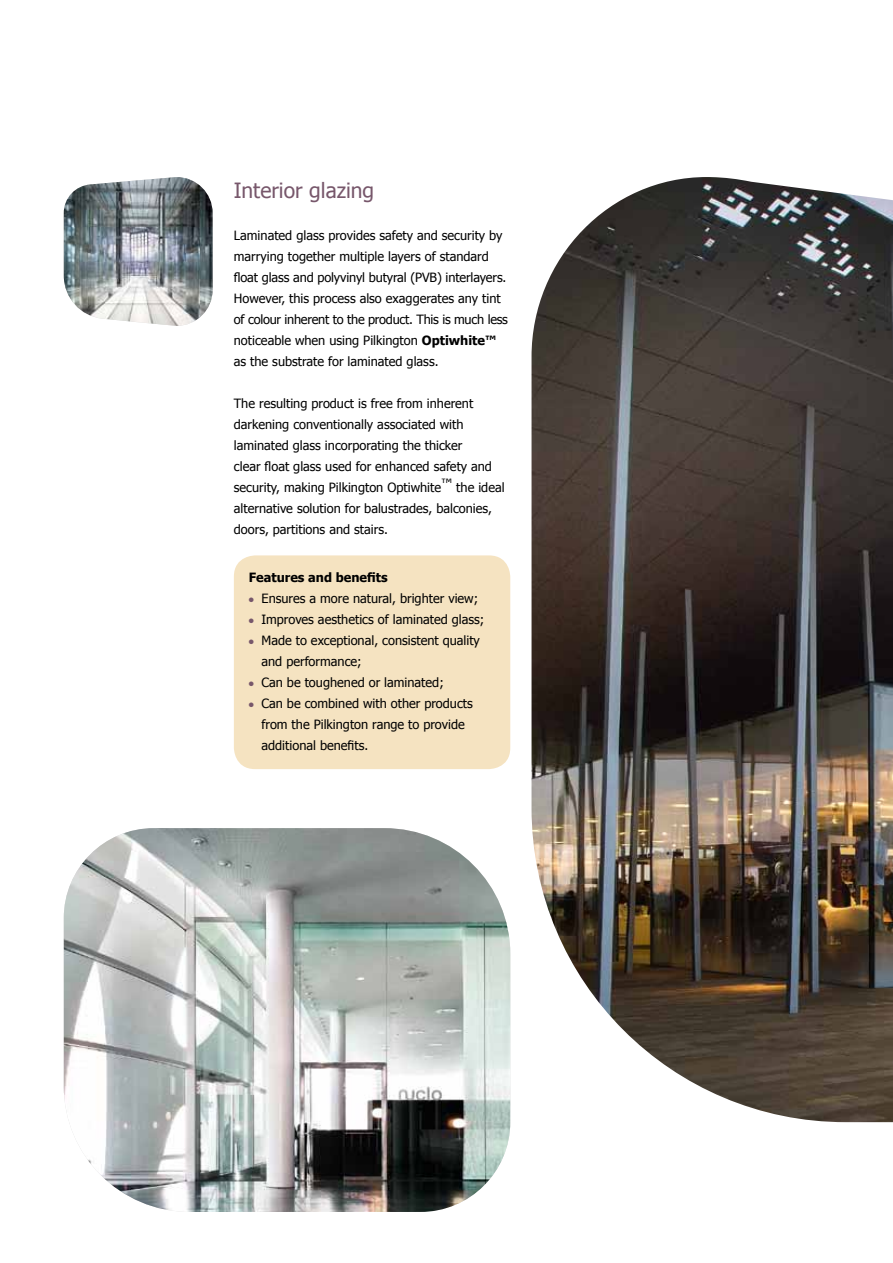
<style>
.page{position:relative;width:893px;height:1263px;background:#fff}
.page>*{position:absolute;margin:0;border:0;box-sizing:border-box;transform-origin:0 0}
.t1{font:21px "Tahoma";color:#77576b}
.t2{font:12.75px/21px "Tahoma";color:#000}
.t3{font:700 12.75px "Tahoma";color:#000}
.s1{font-weight:700}
.s2{color:#77576b}
</style>
<div class="page">
<div style="left:234px;top:555px;width:276px;height:214px;background:#f5e3c1;border-radius:21px"></div>
<img style="left:531px;top:177px;width:362px;height:945px">
<img style="left:64px;top:177px;width:149px;height:149px">
<img style="left:64px;top:828px;width:446px;height:384px">
<h1 class="t1" style="left:234px;top:176px;width:142px">Interior glazing</h1>
<p class="t2" style="left:234px;top:224px;width:276px">Laminated glass provides safety and security by marrying together multiple layers of standard float glass and polyvinyl butyral (PVB) interlayers.<br>However, this process also exaggerates any tint of colour inherent to the product. This is much less noticeable when using Pilkington <span class="s1">Optiwhite™ </span>as the substrate for laminated glass.</p>
<p class="t2" style="left:234px;top:392px;width:272px">The resulting product is free from inherent darkening conventionally associated with laminated glass incorporating the thicker<br>clear float glass used for enhanced safety and security, making Pilkington Optiwhite™ the ideal alternative solution for balustrades, balconies, doors, partitions and stairs.</p>
<p class="t3" style="left:249px;top:569px;width:140px">Features and benefits</p>
<p class="t2" style="left:249px;top:587px;width:231px"><span class="s2">●</span> Ensures a more natural, brighter view;</p>
<p class="t2" style="left:249px;top:608px;width:237px"><span class="s2">●</span> Improves aesthetics of laminated glass;</p>
<p class="t2" style="left:261px;top:629px;width:220px;text-indent:-13px"><span class="s2">●</span> Made to exceptional, consistent quality and performance;</p>
<p class="t2" style="left:249px;top:671px;width:197px"><span class="s2">●</span> Can be toughened or laminated;</p>
<p class="t2" style="left:261px;top:692px;width:213px;text-indent:-13px"><span class="s2">●</span> Can be combined with other products from the Pilkington range to provide additional benefits.</p>
</div>
